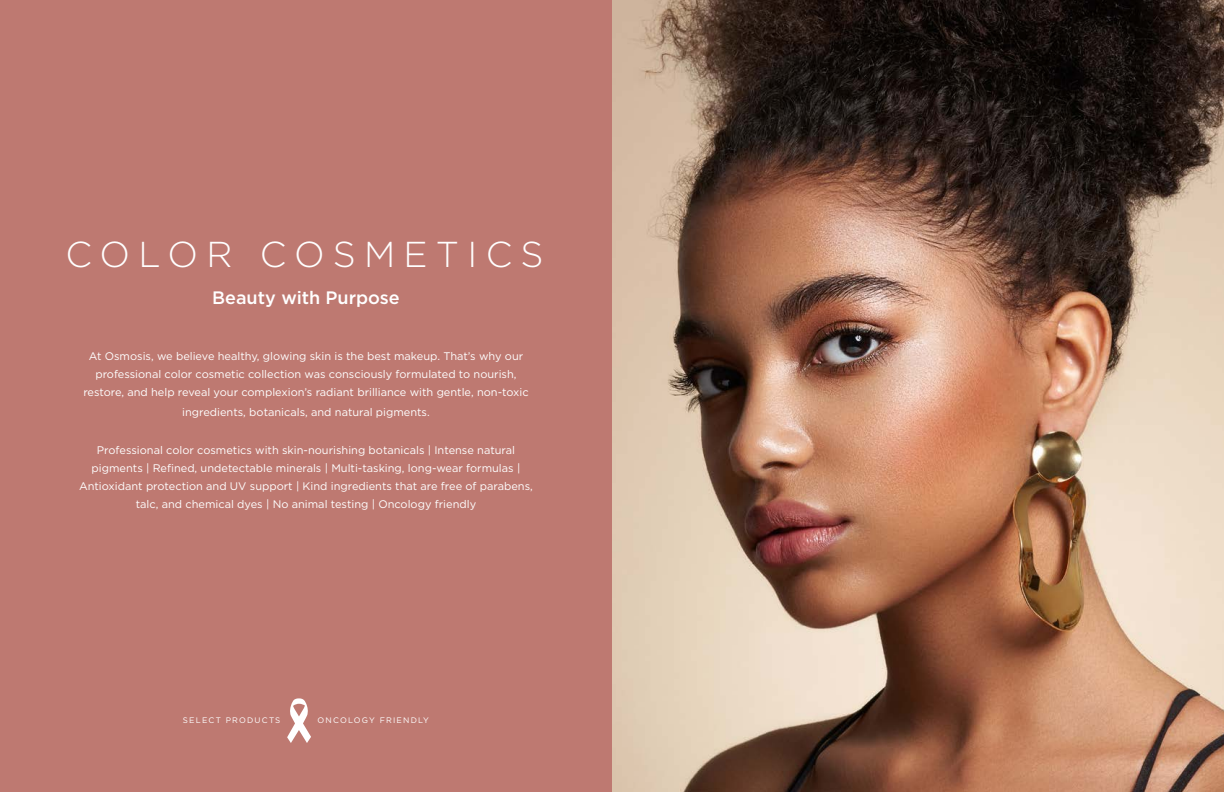
<style>
.page{position:relative;width:1224px;height:792px;background:#fff}
.page>*{position:absolute;margin:0;border:0;box-sizing:border-box;transform-origin:0 0}
.t1{font:300 36px "Gotham";letter-spacing:.23em;color:#fff}
.t2{font:500 18px "Gotham";color:#fff}
.t3{font:11px/18px "Gotham";color:#fff;text-align:center}
.t4{font:8px "Gotham";letter-spacing:.15em;color:#fff}
</style>
<div class="page">
<div style="left:0;top:0;width:612px;height:792px;background:#be7971"></div>
<svg style="left:287px;top:698px;width:24px;height:45px"></svg>
<img style="left:612px;top:0;width:612px;height:792px">
<p class="t1" style="left:66px;top:232px;width:480px">COLOR COSMETICS</p>
<p class="t2" style="left:212px;top:286px;width:189px">Beauty with Purpose</p>
<p class="t3" style="left:83px;top:347px;width:447px">At Osmosis, we believe healthy, glowing skin is the best makeup. That’s why our professional color cosmetic collection was consciously formulated to nourish, restore, and help reveal your complexion’s radiant brilliance with gentle, non-toxic</p>
<p class="t3" style="left:182px;top:403px;width:249px">ingredients, botanicals, and natural pigments.</p>
<p class="t3" style="left:79px;top:441px;width:455px">Professional color cosmetics with skin-nourishing botanicals | Intense natural pigments | Refined, undetectable minerals | Multi-tasking, long-wear formulas | Antioxidant protection and UV support | Kind ingredients that are free of parabens, talc, and chemical dyes | No animal testing | Oncology friendly</p>
<p class="t4" style="left:183px;top:715px;width:99px">SELECT PRODUCTS</p>
<p class="t4" style="left:318px;top:715px;width:113px">ONCOLOGY FRIENDLY</p>
</div>
